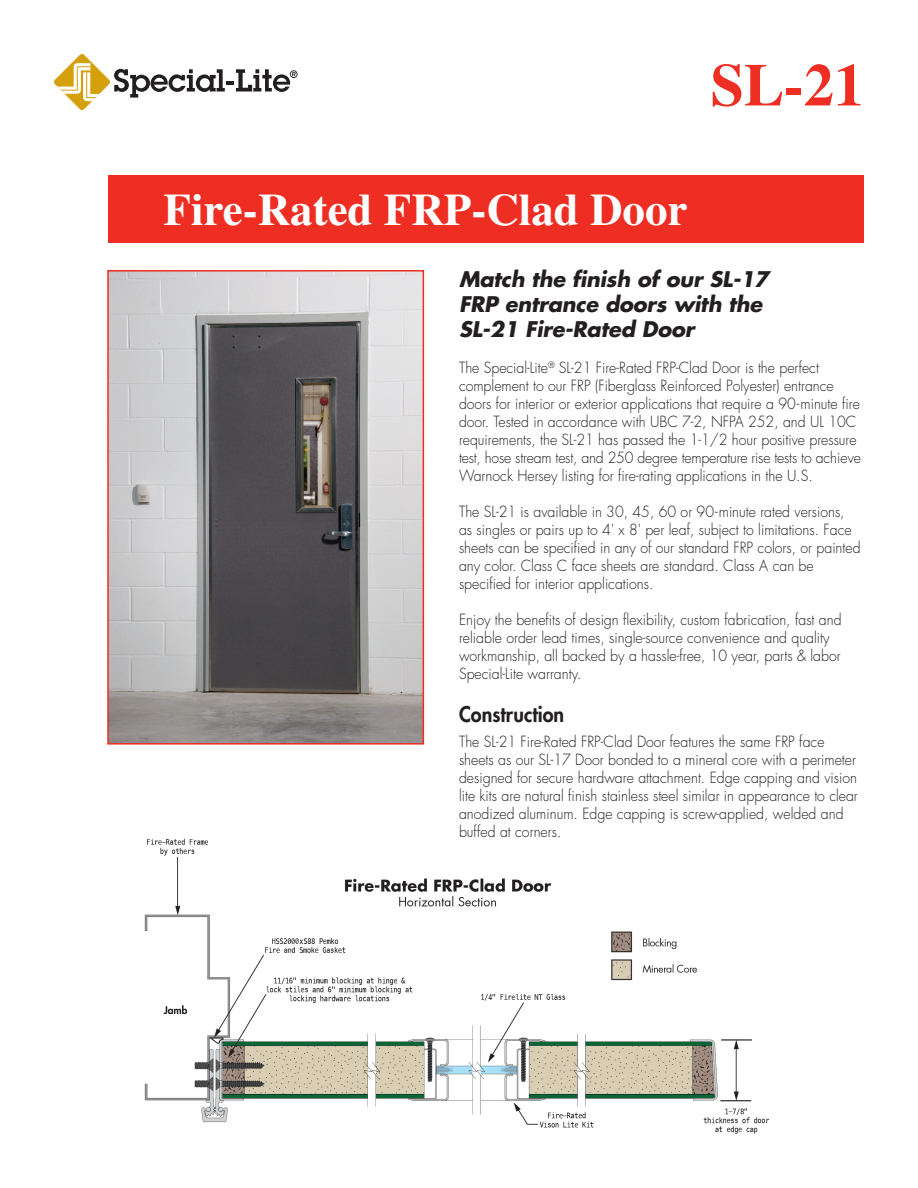
<style>
.page{position:relative;width:918px;height:1188px;background:#fff}
.page>*{position:absolute;margin:0;border:0;box-sizing:border-box;transform-origin:0 0}
.t1{font:700 60px "Times";color:#ee2e22}
.t2{font:700 45px "Times";color:#fff}
.t3{font:italic 700 21px/25.2px "Futura";letter-spacing:-.01em;color:#231f20}
.t4{font:800 21px "Futura";color:#231f20;scale:.94 1}
.t5{font:300 15px/18px "Futura";color:#231f20;scale:.94 1}
</style>
<div class="page">
<div style="left:108px;top:176px;width:756px;height:67px;background:#ee2e22"></div>
<img style="left:110px;top:273px;width:311px;height:469px">
<div style="left:107px;top:270px;width:317px;height:475px;border:2px solid #ee2e22"></div>
<svg style="left:54px;top:54px;width:244px;height:56px"></svg>
<img style="left:144px;top:838px;width:626px;height:296px">
<p class="t1" style="left:711px;top:49px;width:155px">SL-21</p>
<p class="t2" style="left:164px;top:183px;width:526px">Fire-Rated FRP-Clad Door</p>
<p class="t3" style="left:459px;top:266px;width:311px">Match the finish of our SL-17<br>FRP entrance doors with the<br>SL-21 Fire-Rated Door</p>
<p class="t5" style="left:459px;top:359px;width:429px">The Special-Lite<sup>®</sup> SL-21 Fire-Rated FRP-Clad Door is the perfect complement to our FRP (Fiberglass Reinforced Polyester) entrance doors for interior or exterior applications that require a 90-minute fire door. Tested in accordance with UBC 7-2, NFPA 252, and UL 10C requirements, the SL-21 has passed the 1-1/2 hour positive pressure test, hose stream test, and 250 degree temperature rise tests to achieve Warnock Hersey listing for fire-rating applications in the U.S.</p>
<p class="t5" style="left:459px;top:503px;width:429px">The SL-21 is available in 30, 45, 60 or 90-minute rated versions, as singles or pairs up to 4' x 8' per leaf, subject to limitations. Face sheets can be specified in any of our standard FRP colors, or painted any color. Class C face sheets are standard. Class A can be specified for interior applications.</p>
<p class="t5" style="left:459px;top:611px;width:409px">Enjoy the benefits of design flexibility, custom fabrication, fast and reliable order lead times, single-source convenience and quality workmanship, all backed by a hassle-free, 10 year, parts &amp; labor Special-Lite warranty.</p>
<p class="t4" style="left:459px;top:701px;width:113px">Construction</p>
<p class="t5" style="left:459px;top:733px;width:426px">The SL-21 Fire-Rated FRP-Clad Door features the same FRP face sheets as our SL-17 Door bonded to a mineral core with a perimeter designed for secure hardware attachment. Edge capping and vision lite kits are natural finish stainless steel similar in appearance to clear anodized aluminum. Edge capping is screw-applied, welded and buffed at corners.</p>
</div>
